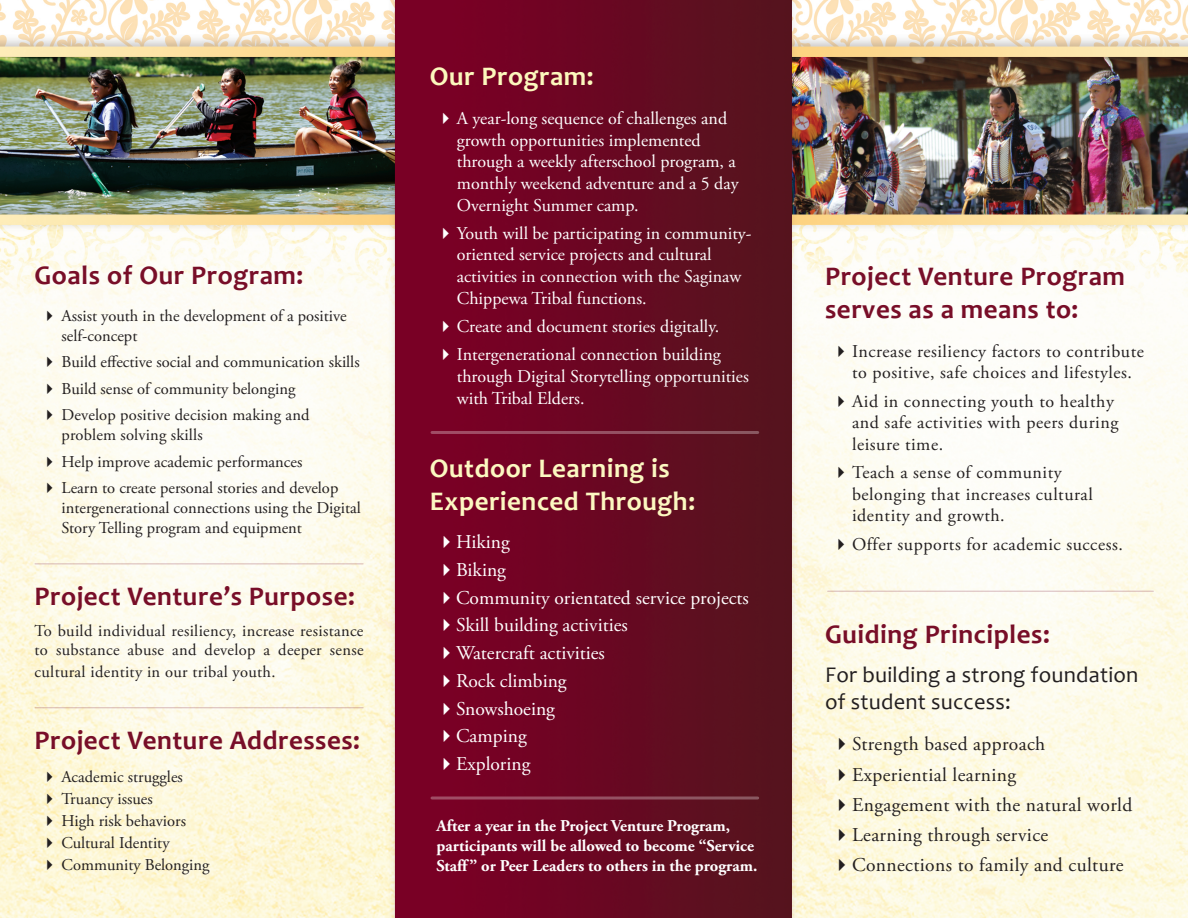
<style>
.page{position:relative;width:1188px;height:918px;background:#fff}
.page>*{position:absolute;margin:0;border:0;box-sizing:border-box;transform-origin:0 0}
.t1{font:700 27px/32.4px "Candara";letter-spacing:.02em;color:#780e28}
.t2{font:700 27px/32.4px "Candara";letter-spacing:.02em;color:#fcf8c1}
.t3{font:700 27px "Candara";letter-spacing:.02em;color:#fcf8bd}
.t4{font:22.5px/27px "Candara";letter-spacing:.01em;color:#231f20}
.t5{font:19.5px "Adobe Garamond Pro";color:#fff}
.t6{font:19.5px "Adobe Garamond Pro";letter-spacing:.02em;color:#231f20}
.t7{font:18px/21.6px "Adobe Garamond Pro";color:#fff}
.t8{font:18px/21.6px "Adobe Garamond Pro";letter-spacing:.03em;color:#231f20}
.t9{font:16.5px/19.8px "Adobe Garamond Pro";color:#231f20}
.t10{font:700 16.5px/19.8px "Adobe Garamond Pro";color:#fff}
.t11{font:16.5px/19.8px "Adobe Garamond Pro";letter-spacing:.02em;color:#231f20}
</style>
<div class="page">
<img style="left:0;top:0;width:1188px;height:918px">
<hr style="left:432px;top:431px;width:326px;height:3px;background:#fff">
<svg style="left:432px;top:796px;width:326px;height:4px"></svg>
<hr style="left:35px;top:564px;width:328px;height:1px;background:#780e28">
<hr style="left:35px;top:707px;width:328px;height:1px;background:#780e28">
<hr style="left:828px;top:591px;width:325px;height:1px;background:#780e28">
<h1 class="t1" style="left:35px;top:258px;width:270px">Goals of Our Program:</h1>
<p class="t9" style="left:62px;top:306px;width:287px;text-indent:-20px">✔ Assist youth in the development of a positive self-concept</p>
<p class="t9" style="left:41px;top:353px;width:320px">✔ Build effective social and communication skills</p>
<p class="t9" style="left:41px;top:379px;width:256px">✔ Build sense of community belonging</p>
<p class="t9" style="left:62px;top:406px;width:250px;text-indent:-20px">✔ Develop positive decision making and problem solving skills</p>
<p class="t9" style="left:41px;top:452px;width:263px">✔ Help improve academic performances</p>
<p class="t9" style="left:62px;top:479px;width:301px;text-indent:-20px">✔ Learn to create personal stories and develop intergenerational connections using the Digital<br>Story Telling program and equipment</p>
<h1 class="t1" style="left:35px;top:580px;width:322px">Project Venture’s Purpose:</h1>
<p class="t11" style="left:35px;top:621px;width:330px">To build individual resiliency, increase resistance to substance abuse and develop a deeper sense</p>
<p class="t11" style="left:35px;top:662px;width:243px">cultural identity in our tribal youth.</p>
<h1 class="t1" style="left:35px;top:724px;width:327px">Project Venture Addresses:</h1>
<p class="t9" style="left:41px;top:767px;width:143px">✔ Academic struggles</p>
<p class="t9" style="left:41px;top:789px;width:113px">✔ Truancy issues</p>
<p class="t9" style="left:41px;top:811px;width:146px">✔ High risk behaviors</p>
<p class="t9" style="left:41px;top:833px;width:130px">✔ Cultural Identity</p>
<p class="t9" style="left:41px;top:855px;width:170px">✔ Community Belonging</p>
<h1 class="t3" style="left:430px;top:59px;width:165px">Our Program:</h1>
<p class="t7" style="left:457px;top:108px;width:283px;text-indent:-20px">✔A year-long sequence of challenges and growth opportunities implemented through a weekly afterschool program, a monthly weekend adventure and a 5 day Overnight Summer camp.</p>
<p class="t7" style="left:457px;top:223px;width:296px;text-indent:-20px">✔Youth will be participating in community&shy;oriented service projects and cultural activities in connection with the Saginaw Chippewa Tribal functions.</p>
<p class="t7" style="left:437px;top:316px;width:284px">✔Create and document stories digitally.</p>
<p class="t7" style="left:457px;top:344px;width:294px;text-indent:-20px">✔Intergenerational connection building through Digital Storytelling opportunities with Tribal Elders.</p>
<h1 class="t2" style="left:430px;top:452px;width:267px">Outdoor Learning is<br>Experienced Through:</h1>
<p class="t5" style="left:437px;top:530px;width:75px">✔Hiking</p>
<p class="t5" style="left:437px;top:558px;width:71px">✔Biking</p>
<p class="t5" style="left:437px;top:586px;width:314px">✔Community orientated service projects</p>
<p class="t5" style="left:437px;top:614px;width:193px">✔Skill building activities</p>
<p class="t5" style="left:437px;top:641px;width:170px">✔Watercraft activities</p>
<p class="t5" style="left:437px;top:669px;width:132px">✔Rock climbing</p>
<p class="t5" style="left:437px;top:697px;width:120px">✔Snowshoeing</p>
<p class="t5" style="left:437px;top:725px;width:92px">✔Camping</p>
<p class="t5" style="left:437px;top:752px;width:95px">✔Exploring</p>
<p class="t10" style="left:437px;top:816px;width:322px">After a year in the Project Venture Program, participants will be allowed to become “Service<br>Staff ” or Peer Leaders to others in the program.</p>
<h1 class="t1" style="left:825px;top:260px;width:301px">Project Venture Program serves as a means to:</h1>
<p class="t8" style="left:832px;top:341px;width:314px;text-align:center">✔Increase resiliency factors to contribute to positive, safe choices and lifestyles.</p>
<p class="t8" style="left:852px;top:391px;width:268px;text-indent:-20px">✔Aid in connecting youth to healthy and safe activities with peers during leisure time.</p>
<p class="t8" style="left:852px;top:462px;width:242px;text-indent:-20px">✔Teach a sense of community belonging that increases cultural identity and growth.</p>
<p class="t8" style="left:832px;top:534px;width:293px">✔Offer supports for academic success.</p>
<h1 class="t1" style="left:825px;top:618px;width:226px">Guiding Principles:</h1>
<h2 class="t4" style="left:825px;top:661px;width:315px">For building a strong foundation of student success:</h2>
<p class="t6" style="left:832px;top:733px;width:215px">✔Strength based approach</p>
<p class="t6" style="left:832px;top:763px;width:186px">✔Experiential learning</p>
<p class="t6" style="left:832px;top:793px;width:302px">✔Engagement with the natural world</p>
<p class="t6" style="left:832px;top:823px;width:218px">✔Learning through service</p>
<p class="t6" style="left:832px;top:853px;width:293px">✔Connections to family and culture</p>
</div>
